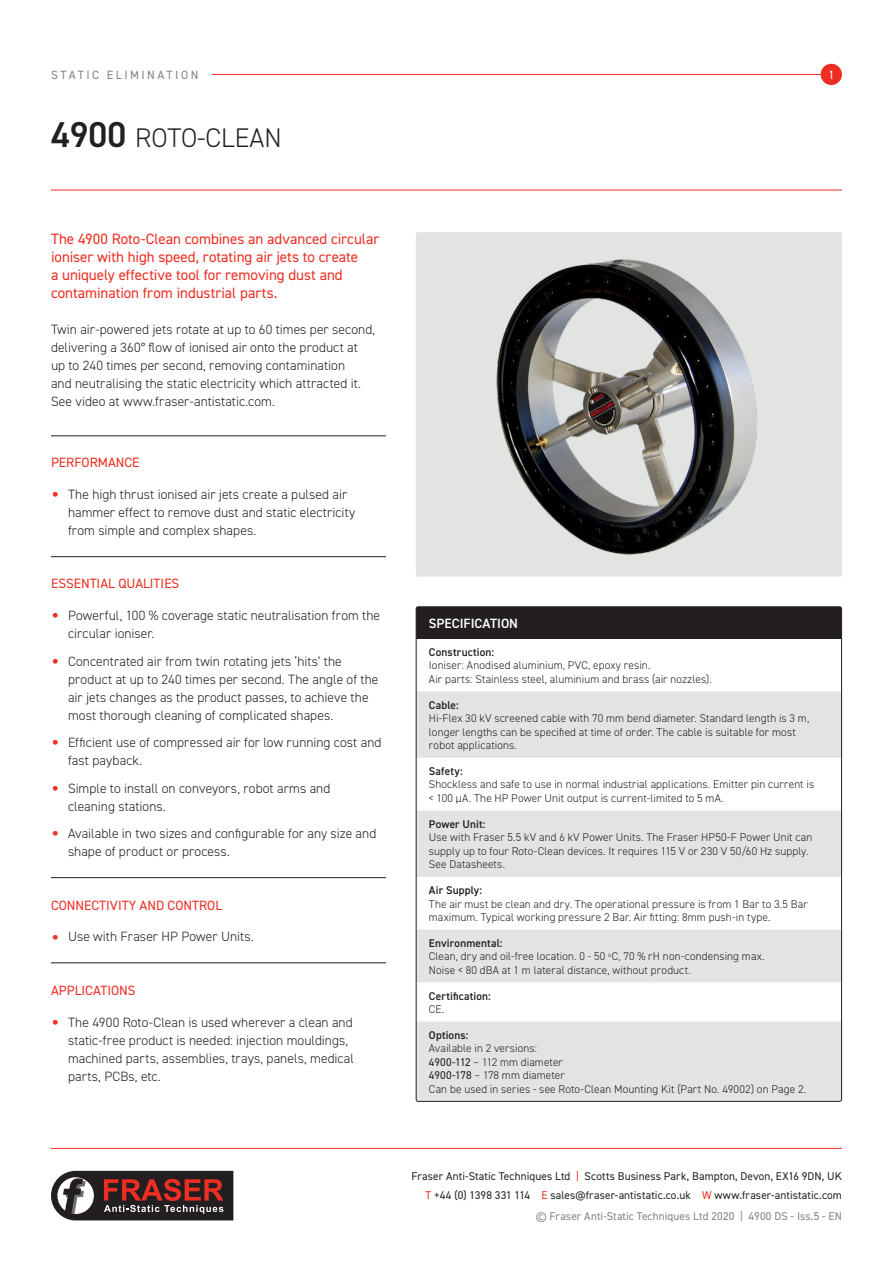
<style>
.page{position:relative;width:893px;height:1263px;background:#fff}
.page>*{position:absolute;margin:0;border:0;box-sizing:border-box;transform-origin:0 0}
.t1{font:300 27px "DIN2014";color:#231f20}
.Body{font:15px/18px "DIN2014";color:#ee2e22}
.Body-2{font:300 13.5px/18px "DIN2014";letter-spacing:.005em;color:#231f20}
.t2{font:13.5px "DIN2014";color:#ee2e22}
.t3{font:600 13.5px "DIN2014";color:#fff}
.t4{font:12px "DIN2014";letter-spacing:.205em;color:#808285}
.t5{font:12px "DIN2014";color:#fff}
.Body-3{font:300 11.25px/13.5px "DIN2014";letter-spacing:.01em;color:#231f20}
.t6{font:11.25px/19.2px "DIN2014";letter-spacing:.01em;color:#231f20;text-align:right}
.t7{font:11.25px "DIN2014";letter-spacing:.01em;color:#808285}
.Body-4{font:600 11.25px/13.5px "DIN2014";letter-spacing:.015em;color:#231f20}
.s1{font-weight:600;font-size:36px}
.s2{font-size:28.5px;color:#ee2e22}
.s3{font-weight:600}
.s4{font-weight:300}
.s5{font-weight:400}
.s6{color:#ee2e22}
</style>
<div class="page">
<hr style="left:77px;top:74px;width:754px;height:1px;background:#ee2e22">
<div style="left:51px;top:64px;width:160px;height:21px;background:#fff"></div>
<div style="left:821px;top:64px;width:21px;height:21px;background:#ee2e22;border-radius:50%"></div>
<hr style="left:51px;top:190px;width:791px;height:1px;background:#ee2e22">
<svg style="left:51px;top:1171px;width:182px;height:49px"></svg>
<hr style="left:51px;top:1148px;width:791px;height:1px;background:#ee2e22">
<div style="left:416px;top:232px;width:426px;height:345px;background:#e2e4e2;border-radius:2px"></div>
<img style="left:455px;top:259px;width:326px;height:318px">
<hr style="left:51px;top:436px;width:335px;height:1px;background:#231f20">
<hr style="left:51px;top:556px;width:335px;height:1px;background:#231f20">
<hr style="left:51px;top:877px;width:335px;height:1px;background:#231f20">
<hr style="left:51px;top:962px;width:335px;height:1px;background:#231f20">
<div style="left:416px;top:607px;width:426px;height:32px;background:#231f20"></div>
<svg style="left:418px;top:691px;width:422px;height:409px;fill:#e2e4e2"></svg>
<p class="t4" style="left:51px;top:67px;width:149px">STATIC ELIMINATION</p>
<p class="t5" style="left:828px;top:67px;width:7px">1</p>
<h1 class="t1" style="left:51px;top:121px;width:232px"><span class="s1">4900</span> ROTO-CLEAN</h1>
<p class="Body" style="left:51px;top:229px;width:330px">The 4900 Roto-Clean combines an advanced circular ioniser with high speed, rotating air jets to create<br>a uniquely effective tool for removing dust and contamination from industrial parts.</p>
<p class="Body-2" style="left:51px;top:320px;width:326px">Twin air-powered jets rotate at up to 60 times per second, delivering a 360° flow of ionised air onto the product at up to 240 times per second, removing contamination<br>and neutralising the static electricity which attracted it.<br>See video at www.fraser-antistatic.com.</p>
<p class="t2" style="left:51px;top:454px;width:90px">PERFORMANCE</p>
<p class="Body-2" style="left:68px;top:486px;width:289px;text-indent:-17px"><span class="s2">•</span> The high thrust ionised air jets create a pulsed air hammer effect to remove dust and static electricity from simple and complex shapes.</p>
<p class="t2" style="left:51px;top:575px;width:130px">ESSENTIAL QUALITIES</p>
<p class="Body-2" style="left:68px;top:606px;width:314px;text-indent:-17px"><span class="s2">•</span> Powerful, 100 % coverage static neutralisation from the circular ioniser.</p>
<p class="Body-2" style="left:68px;top:652px;width:312px;text-indent:-17px"><span class="s2">•</span> Concentrated air from twin rotating jets ‘hits’ the product at up to 240 times per second. The angle of the air jets changes as the product passes, to achieve the most thorough cleaning of complicated shapes.</p>
<p class="Body-2" style="left:68px;top:733px;width:315px;text-indent:-17px"><span class="s2">•</span> Efficient use of compressed air for low running cost and fast payback.</p>
<p class="Body-2" style="left:68px;top:779px;width:264px;text-indent:-17px"><span class="s2">•</span> Simple to install on conveyors, robot arms and cleaning stations.</p>
<p class="Body-2" style="left:68px;top:824px;width:310px;text-indent:-17px"><span class="s2">•</span> Available in two sizes and configurable for any size and shape of product or process.</p>
<p class="t2" style="left:51px;top:896px;width:173px">CONNECTIVITY AND CONTROL</p>
<p class="Body-2" style="left:51px;top:928px;width:204px"><span class="s2">•</span> Use with Fraser HP Power Units.</p>
<p class="t2" style="left:51px;top:982px;width:86px">APPLICATIONS</p>
<p class="Body-2" style="left:68px;top:1013px;width:288px;text-indent:-17px"><span class="s2">•</span> The 4900 Roto-Clean is used wherever a clean and static-free product is needed: injection mouldings, machined parts, assemblies, trays, panels, medical parts, PCBs, etc.</p>
<p class="t3" style="left:429px;top:614px;width:91px">SPECIFICATION</p>
<p class="Body-3" style="left:429px;top:645px;width:284px"><span class="s3">Construction:<br></span>Ioniser: Anodised aluminium, PVC, epoxy resin.<br>Air parts: Stainless steel, aluminium and brass (air nozzles).</p>
<p class="Body-3" style="left:429px;top:698px;width:382px"><span class="s3">Cable:<br></span>Hi-Flex 30 kV screened cable with 70 mm bend diameter. Standard length is 3 m, longer lengths can be specified at time of order. The cable is suitable for most robot applications.</p>
<p class="Body-3" style="left:429px;top:764px;width:387px"><span class="s3">Safety:<br></span>Shockless and safe to use in normal industrial applications. Emitter pin current is &lt; 100 µA. The HP Power Unit output is current-limited to 5 mA.</p>
<p class="Body-3" style="left:429px;top:817px;width:385px"><span class="s3">Power Unit:<br></span>Use with Fraser 5.5 kV and 6 kV Power Units. The Fraser HP50-F Power Unit can supply up to four Roto-Clean devices. It requires 115 V or 230 V 50/60 Hz supply.<br>See Datasheets.</p>
<p class="Body-3" style="left:429px;top:883px;width:380px"><span class="s3">Air Supply:<br></span>The air must be clean and dry. The operational pressure is from 1 Bar to 3.5 Bar maximum. Typical working pressure 2 Bar. Air fitting: 8mm push-in type.</p>
<p class="Body-3" style="left:429px;top:936px;width:337px"><span class="s3">Environmental:<br></span>Clean, dry and oil-free location. 0 - 50 <sup>o</sup>C, 70 % rH non-condensing max.<br>Noise &lt; 80 dBA at 1 m lateral distance, without product.</p>
<p class="Body-4" style="left:429px;top:989px;width:63px">Certification:<br><span class="s4">CE.</span></p>
<p class="Body-3" style="left:429px;top:1028px;width:136px"><span class="s3">Options:<br></span>Available in 2 versions:<br><span class="s5">4900-112</span> – 112 mm diameter</p>
<p class="Body-3" style="left:429px;top:1069px;width:137px"><span class="s5">4900-178</span> – 178 mm diameter</p>
<p class="Body-3" style="left:429px;top:1082px;width:379px">Can be used in series - see Roto-Clean Mounting Kit (Part No. 49002) on Page 2.</p>
<p class="t6" style="left:411px;top:1166px;width:432px">Fraser Anti-Static Techniques Ltd <span class="s6">|</span> Scotts Business Park, Bampton, Devon, EX16 9DN, UK<br><span class="s6">T</span> +44 (0) 1398 331 114 <span class="s6">E</span> sales@fraser-antistatic.co.uk <span class="s6">W</span> www.fraser-antistatic.com</p>
<p class="t7" style="left:536px;top:1209px;width:308px">© Fraser Anti-Static Techniques Ltd 2020 | 4900 DS - Iss.5 - EN</p>
</div>
